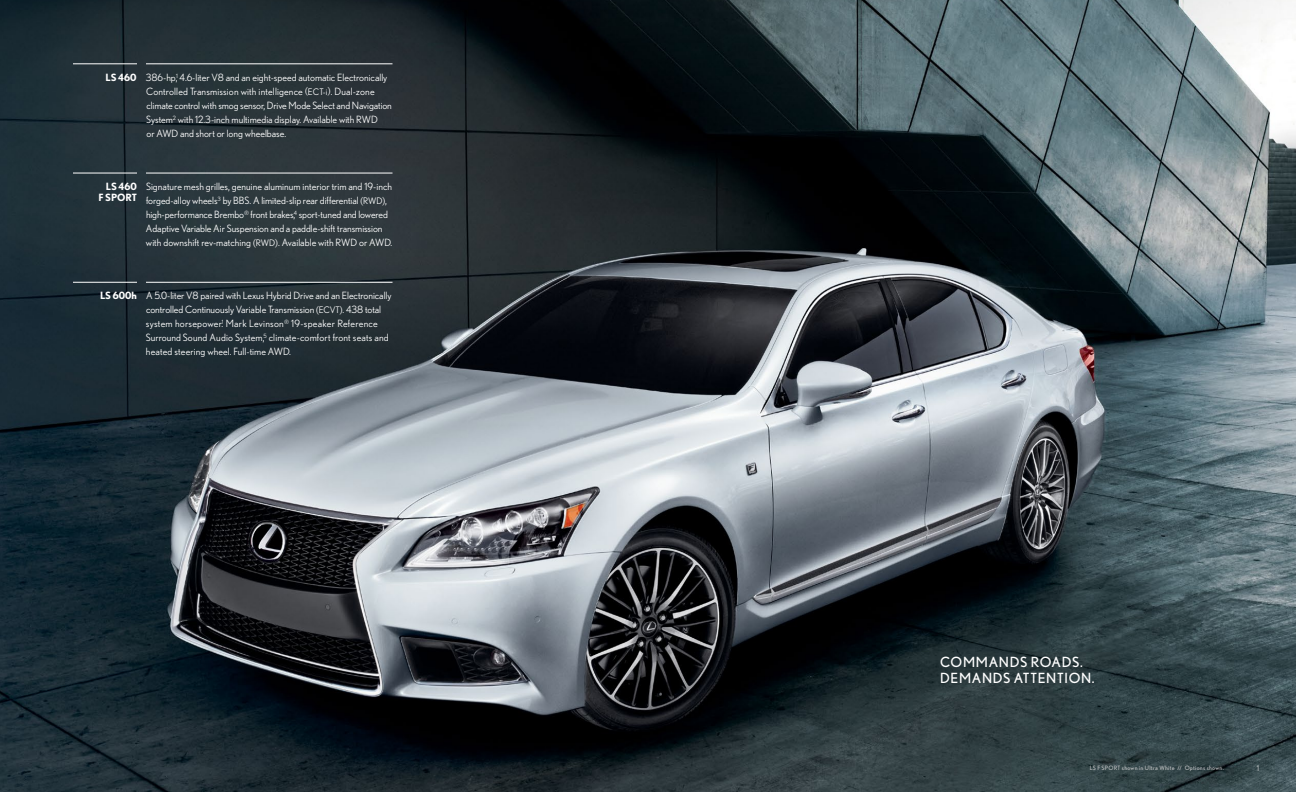
<style>
.page{position:relative;width:1296px;height:792px;background:#fff}
.page>*{position:absolute;margin:0;border:0;box-sizing:border-box;transform-origin:0 0}
._14pt_headline{font:14px "Nobel";letter-spacing:.05em;color:#fff}
.Spread_body_copy{font:10px/14px "Nobel";color:#fff}
.Model_name{font:700 10px/11px "Nobel";color:#fff;text-align:right}
.t1{font:8px "Nobel";color:#dcddde}
.Vehicle_shown{font:6px "Nobel";letter-spacing:.04em;color:#bcbec0}
.s1{font-size:9.5px}
.s2{font-size:9px}
</style>
<div class="page">
<img style="left:0;top:0;width:1296px;height:792px">
<hr style="left:73px;top:64px;width:64px;height:1px;background:#fff">
<hr style="left:73px;top:173px;width:64px;height:1px;background:#fff">
<hr style="left:73px;top:282px;width:64px;height:1px;background:#fff">
<hr style="left:146px;top:64px;width:246px;height:1px;background:#fff">
<hr style="left:146px;top:173px;width:246px;height:1px;background:#fff">
<hr style="left:146px;top:282px;width:246px;height:1px;background:#fff">
<p class="Model_name" style="left:105px;top:72px;width:33px">LS 460</p>
<p class="Spread_body_copy" style="left:146px;top:70px;width:248px">386-hp,<sup>1</sup> 4.6-liter V8 and an eight-speed automatic Electronically Controlled Transmission with intelligence <span class="s1">(</span><span class="s2">ECT-i</span><span class="s1">)</span>. Dual-zone climate control with smog sensor, Drive Mode Select and Navigation System<sup>2</sup> with 12.3-inch multimedia display. Available with RWD<br>or AWD and short or long wheelbase.</p>
<p class="Model_name" style="left:98px;top:181px;width:40px">LS 460<br>F SPORT</p>
<p class="Spread_body_copy" style="left:146px;top:179px;width:248px">Signature mesh grilles, genuine aluminum interior trim and 19-inch forged-alloy wheels<sup>3</sup> by BBS. A limited-slip rear differential <span class="s1">(</span><span class="s2">RWD</span><span class="s1">)</span>, high-performance Brembo<sup>®</sup> front brakes,<sup>4</sup> sport-tuned and lowered Adaptive Variable Air Suspension and a paddle-shift transmission with downshift rev-matching <span class="s1">(</span><span class="s2">RWD</span><span class="s1">)</span>. Available with RWD or AWD.</p>
<p class="Model_name" style="left:100px;top:290px;width:38px">LS 600h</p>
<p class="Spread_body_copy" style="left:146px;top:289px;width:247px">A 5.0-liter V8 paired with Lexus Hybrid Drive and an Electronically controlled Continuously Variable Transmission <span class="s1">(</span><span class="s2">ECVT</span><span class="s1">)</span>. 438 total system horsepower.<sup>1</sup> Mark Levinson<sup>®</sup> 19-speaker Reference Surround Sound Audio System,<sup>5</sup> climate-comfort front seats and heated steering wheel. Full-time AWD.</p>
<p class="_14pt_headline" style="left:940px;top:654px;width:144px">COMMANDS ROADS.</p>
<p class="_14pt_headline" style="left:940px;top:670px;width:156px">DEMANDS ATTENTION.</p>
<p class="Vehicle_shown" style="left:1090px;top:765px;width:136px">LS F SPORT shown in Ultra White // Options shown.</p>
<p class="t1" style="left:1257px;top:764px;width:4px">1</p>
</div>
